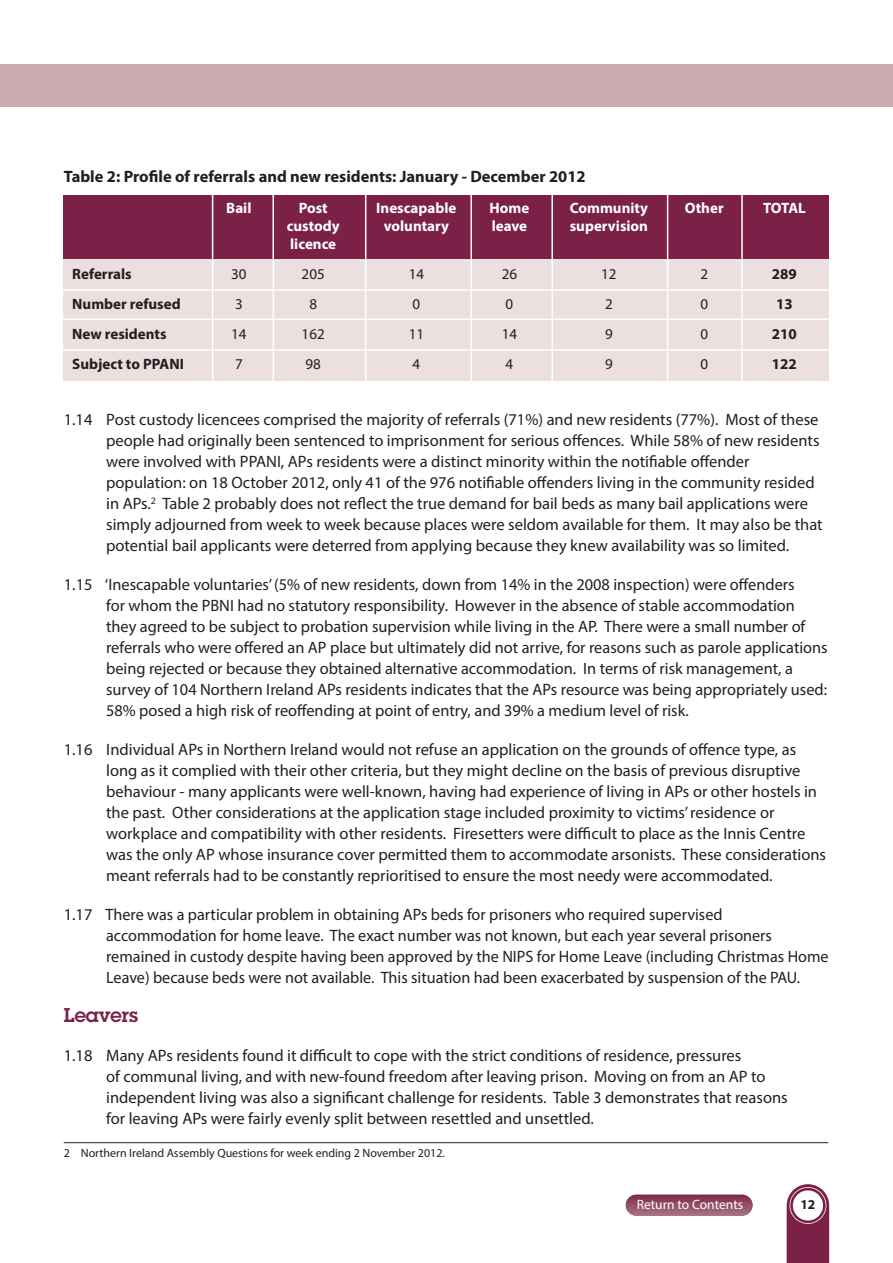
<style>
.page{position:relative;width:893px;height:1263px;background:#fff}
.page>*{position:absolute;margin:0;border:0;box-sizing:border-box;transform-origin:0 0}
.t1{font:600 19.5px "Lubalin Graph";color:#7b2147}
.t2{font:16.5px/21px "Myriad Pro";color:#231f20}
.t3{font:700 16.5px "Myriad Pro";color:#231f20}
.t4{font:700 15px "Myriad Pro";color:#fff}
.t5{font:700 15px "Myriad Pro";color:#231f20}
.t6{font:15px "Myriad Pro";color:#231f20}
.t7{font:13.5px "Myriad Pro";color:#fff}
.t8{font:700 13.5px "Myriad Pro";color:#231f20}
.t9{font:12px "Myriad Pro";color:#231f20}
</style>
<div class="page">
<div style="left:64px;top:256px;width:765px;height:125px;background:#ebdfe0"></div>
<div style="left:64px;top:195px;width:765px;height:63px;background:#7b2147"></div>
<svg style="left:787px;top:1184px;width:42px;height:79px;background:#883759"></svg>
<div style="left:789px;top:1187px;width:37px;height:37px;border:2px solid #fff;border-radius:50%"></div>
<div style="left:793px;top:1190px;width:30px;height:30px;background:#fff;border-radius:50%"></div>
<div style="left:626px;top:1195px;width:126px;height:20px;background:linear-gradient(to bottom,#7e2b49,#a56f7b);border-radius:10px"></div>
<div style="left:0;top:64px;width:893px;height:43px;background:#caaab0"></div>
<hr style="left:64px;top:1142px;width:764px;height:1px;background:#231f20">
<hr style="left:58px;top:289px;width:780px;height:2px;background:#fff">
<hr style="left:57px;top:318px;width:779px;height:2px;background:#fff">
<hr style="left:59px;top:349px;width:779px;height:2px;background:#fff">
<hr style="left:741px;top:188px;width:2px;height:196px;background:#fff">
<hr style="left:667px;top:188px;width:1px;height:196px;background:#fff">
<hr style="left:551px;top:190px;width:2px;height:196px;background:#fff">
<hr style="left:470px;top:190px;width:2px;height:195px;background:#fff">
<hr style="left:365px;top:190px;width:1px;height:196px;background:#fff">
<hr style="left:272px;top:191px;width:2px;height:196px;background:#fff">
<hr style="left:212px;top:189px;width:1px;height:196px;background:#fff">
<p class="t3" style="left:64px;top:171px;width:523px">Table 2: Profile of referrals and new residents: January - December 2012</p>
<p class="t4" style="left:226px;top:202px;width:27px">Bail</p>
<p class="t4" style="left:299px;top:202px;width:31px">Post</p>
<p class="t4" style="left:376px;top:202px;width:82px">Inescapable</p>
<p class="t4" style="left:490px;top:202px;width:41px">Home</p>
<p class="t4" style="left:570px;top:202px;width:80px">Community</p>
<p class="t4" style="left:685px;top:202px;width:40px">Other</p>
<p class="t4" style="left:763px;top:202px;width:44px">TOTAL</p>
<p class="t4" style="left:287px;top:220px;width:54px">custody</p>
<p class="t4" style="left:384px;top:220px;width:67px">voluntary</p>
<p class="t4" style="left:492px;top:220px;width:37px">leave</p>
<p class="t4" style="left:570px;top:220px;width:80px">supervision</p>
<p class="t4" style="left:290px;top:238px;width:48px">licence</p>
<p class="t5" style="left:72px;top:268px;width:61px">Referrals</p>
<p class="t6" style="left:231px;top:268px;width:17px">30</p>
<p class="t6" style="left:302px;top:268px;width:25px">205</p>
<p class="t6" style="left:409px;top:268px;width:17px">14</p>
<p class="t6" style="left:502px;top:268px;width:17px">26</p>
<p class="t6" style="left:601px;top:268px;width:17px">12</p>
<p class="t6" style="left:700px;top:268px;width:9px">2</p>
<p class="t5" style="left:772px;top:268px;width:26px">289</p>
<p class="t5" style="left:72px;top:298px;width:110px">Number refused</p>
<p class="t6" style="left:235px;top:298px;width:9px">3</p>
<p class="t6" style="left:309px;top:298px;width:9px">8</p>
<p class="t6" style="left:412px;top:298px;width:9px">0</p>
<p class="t6" style="left:506px;top:298px;width:9px">0</p>
<p class="t6" style="left:605px;top:298px;width:9px">2</p>
<p class="t6" style="left:700px;top:298px;width:9px">0</p>
<p class="t5" style="left:776px;top:298px;width:18px">13</p>
<p class="t5" style="left:72px;top:328px;width:96px">New residents</p>
<p class="t6" style="left:231px;top:328px;width:17px">14</p>
<p class="t6" style="left:302px;top:328px;width:25px">162</p>
<p class="t6" style="left:409px;top:328px;width:17px">11</p>
<p class="t6" style="left:502px;top:328px;width:17px">14</p>
<p class="t6" style="left:605px;top:328px;width:9px">9</p>
<p class="t6" style="left:700px;top:328px;width:9px">0</p>
<p class="t5" style="left:772px;top:328px;width:26px">210</p>
<p class="t5" style="left:72px;top:358px;width:113px">Subject to PPANI</p>
<p class="t6" style="left:235px;top:358px;width:9px">7</p>
<p class="t6" style="left:305px;top:358px;width:17px">98</p>
<p class="t6" style="left:412px;top:358px;width:9px">4</p>
<p class="t6" style="left:506px;top:358px;width:9px">4</p>
<p class="t6" style="left:605px;top:358px;width:9px">9</p>
<p class="t6" style="left:700px;top:358px;width:9px">0</p>
<p class="t5" style="left:772px;top:358px;width:26px">122</p>
<p class="t2" style="left:106px;top:410px;width:718px;text-indent:-42px">1.14 Post custody licencees comprised the majority of referrals (71%) and new residents (77%). Most of these people had originally been sentenced to imprisonment for serious offences. While 58% of new residents were involved with PPANI, APs residents were a distinct minority within the notifiable offender population: on 18 October 2012, only 41 of the 976 notifiable offenders living in the community resided in APs.<sup>2</sup> Table 2 probably does not reflect the true demand for bail beds as many bail applications were simply adjourned from week to week because places were seldom available for them. It may also be that potential bail applicants were deterred from applying because they knew availability was so limited.</p>
<p class="t2" style="left:106px;top:575px;width:723px;text-indent:-42px">1.15 ‘Inescapable voluntaries’(5% of new residents, down from 14% in the 2008 inspection) were offenders<br>for whom the PBNI had no statutory responsibility. However in the absence of stable accommodation they agreed to be subject to probation supervision while living in the AP. There were a small number of referrals who were offered an AP place but ultimately did not arrive, for reasons such as parole applications being rejected or because they obtained alternative accommodation. In terms of risk management, a survey of 104 Northern Ireland APs residents indicates that the APs resource was being appropriately used:<br>58% posed a high risk of reoffending at point of entry, and 39% a medium level of risk.</p>
<p class="t2" style="left:106px;top:740px;width:721px;text-indent:-42px">1.16 Individual APs in Northern Ireland would not refuse an application on the grounds of offence type, as long as it complied with their other criteria, but they might decline on the basis of previous disruptive behaviour - many applicants were well-known, having had experience of living in APs or other hostels in the past. Other considerations at the application stage included proximity to victims’residence or workplace and compatibility with other residents. Firesetters were difficult to place as the Innis Centre was the only AP whose insurance cover permitted them to accommodate arsonists. These considerations meant referrals had to be constantly reprioritised to ensure the most needy were accommodated.</p>
<p class="t2" style="left:106px;top:905px;width:724px;text-indent:-42px">1.17 There was a particular problem in obtaining APs beds for prisoners who required supervised accommodation for home leave. The exact number was not known, but each year several prisoners remained in custody despite having been approved by the NIPS for Home Leave (including Christmas Home Leave) because beds were not available. This situation had been exacerbated by suspension of the PAU.</p>
<p class="t1" style="left:64px;top:1004px;width:76px">Leavers</p>
<p class="t2" style="left:106px;top:1046px;width:683px;text-indent:-42px">1.18 Many APs residents found it difficult to cope with the strict conditions of residence, pressures<br>of communal living, and with new-found freedom after leaving prison. Moving on from an AP to independent living was also a significant challenge for residents. Table 3 demonstrates that reasons for leaving APs were fairly evenly split between resettled and unsettled.</p>
<p class="t9" style="left:64px;top:1148px;width:383px">2 Northern Ireland Assembly Questions for week ending 2 November 2012.</p>
<p class="t7" style="left:637px;top:1199px;width:108px">Return to Contents</p>
<p class="t8" style="left:800px;top:1200px;width:16px">12</p>
</div>
